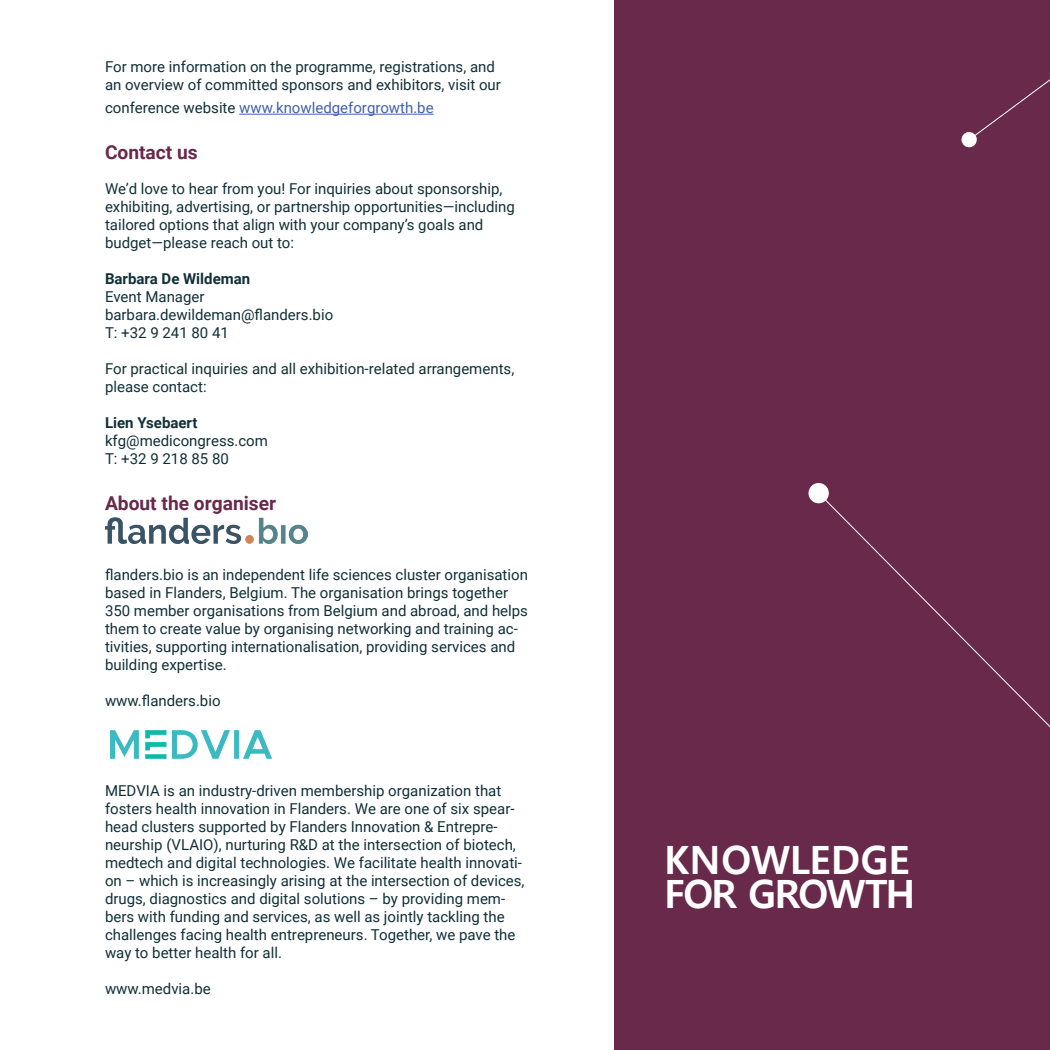
<style>
.page{position:relative;width:1050px;height:1050px;background:#fff}
.page>*{position:absolute;margin:0;border:0;box-sizing:border-box;transform-origin:0 0}
.t1{font:700 39px/34px "Malgun Gothic";letter-spacing:-.01em;color:#fff}
.t2{font:700 19.2px "Roboto";color:#68294b}
.t3{font:15px/18px "Roboto";color:#112f38}
.t4{font:15px "Roboto";color:#4261ad}
.t5{font:700 15px "Roboto";color:#112f38}
.s1{color:#112f38}
</style>
<div class="page">
<div style="left:614px;top:0;width:436px;height:1050px;background:#68294b"></div>
<hr style="left:239px;top:114px;width:195px;height:1px;background:#4261ad">
<svg style="left:961px;top:79px;width:89px;height:69px"></svg>
<svg style="left:830px;top:504px;width:220px;height:224px"></svg>
<svg style="left:808px;top:483px;width:22px;height:22px"></svg>
<img style="left:106px;top:518px;width:201px;height:26px">
<img style="left:110px;top:730px;width:163px;height:29px">
<p class="t3" style="left:105px;top:57px;width:397px">For more information on the programme, registrations, and an overview of committed sponsors and exhibitors, visit our</p>
<p class="t4" style="left:105px;top:97px;width:330px"><span class="s1">conference website</span> www.knowledgeforgrowth.be</p>
<p class="t2" style="left:105px;top:139px;width:94px">Contact us</p>
<p class="t3" style="left:105px;top:179px;width:412px">We’d love to hear from you! For inquiries about sponsorship, exhibiting, advertising, or partnership opportunities—including tailored options that align with your company’s goals and budget—please reach out to:</p>
<p class="t5" style="left:105px;top:268px;width:147px">Barbara De Wildeman</p>
<p class="t3" style="left:105px;top:287px;width:230px">Event Manager barbara.dewildeman@flanders.bio<br>T: +32 9 241 80 41</p>
<p class="t3" style="left:105px;top:359px;width:411px">For practical inquiries and all exhibition-related arrangements, please contact:</p>
<p class="t5" style="left:105px;top:412px;width:94px">Lien Ysebaert</p>
<p class="t3" style="left:105px;top:431px;width:164px">kfg@medicongress.com<br>T: +32 9 218 85 80</p>
<p class="t2" style="left:105px;top:489px;width:173px">About the organiser</p>
<p class="t3" style="left:105px;top:565px;width:425px">flanders.bio is an independent life sciences cluster organisation based in Flanders, Belgium. The organisation brings together 350 member organisations from Belgium and abroad, and helps them to create value by organising networking and training ac&shy;tivities, supporting internationalisation, providing services and building expertise.</p>
<p class="t3" style="left:105px;top:691px;width:117px">www.flanders.bio</p>
<p class="t3" style="left:105px;top:781px;width:421px">MEDVIA is an industry-driven membership organization that fosters health innovation in Flanders. We are one of six spear&shy;head clusters supported by Flanders Innovation &amp; Entrepre&shy;neurship (VLAIO), nurturing R&amp;D at the intersection of biotech, medtech and digital technologies. We facilitate health innovati&shy;on – which is increasingly arising at the intersection of devices, drugs, diagnostics and digital solutions – by providing mem&shy;bers with funding and services, as well as jointly tackling the challenges facing health entrepreneurs. Together, we pave the way to better health for all.</p>
<p class="t3" style="left:105px;top:979px;width:107px">www.medvia.be</p>
<h1 class="t1" style="left:664px;top:843px;width:253px">KNOWLEDGE<br>FOR GROWTH</h1>
</div>
